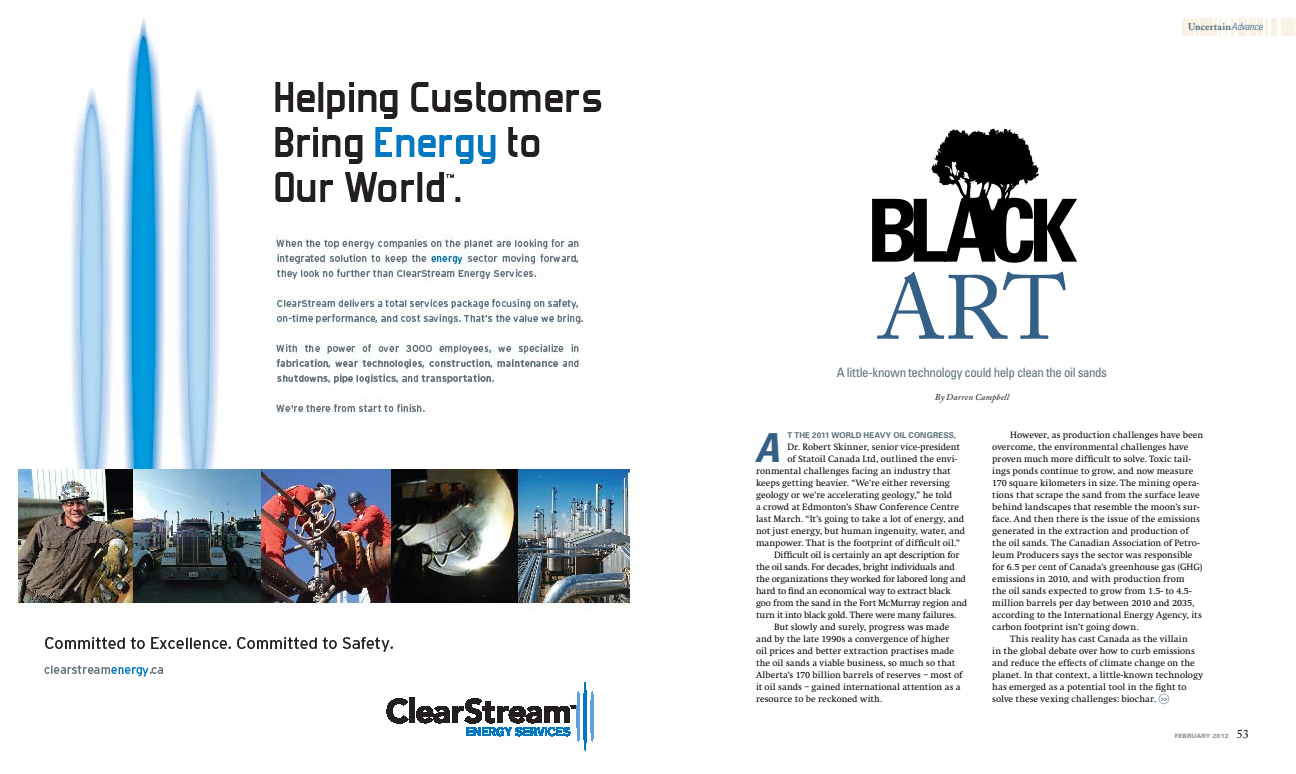
<style>
.page{position:relative;width:1296px;height:774px;background:#fff}
.page>*{position:absolute;margin:0;border:0;box-sizing:border-box;transform-origin:0 0}
.t1{font:90px "Adobe Caslon";color:#346087}
.t2{font:700 condensed 87px "Univers";letter-spacing:-.09em;color:#000}
.t3{font:italic 700 condensed 40px "Univers";color:#346087}
.t4{font:condensed 13px "Univers";letter-spacing:-.03em;color:#5b6f7b}
.t5{font:12px "Adobe Caslon";color:#000}
.t6{font:700 10px "Adobe Caslon";letter-spacing:.01em;color:#5b6f7b}
.t7{font:9.5px "Swift EF";color:#000}
.t8{font:9.5px "Swift EF";letter-spacing:-.02em;color:#000}
.t9{font:italic 600 9px "Adobe Caslon";letter-spacing:.01em;color:#414142}
.t10{font:700 8px "Univers";letter-spacing:.015em;color:#5b6f7b}
.t11{font:700 condensed 6.5px "Univers";color:#5b6f7b}
.t12{font:900 6px "Univers";letter-spacing:.01em;color:#939598}
.s1{font-family:"Univers";font-weight:300;font-style:italic;font-stretch:condensed;color:#346087}
</style>
<div class="page">
<div style="left:1182px;top:18px;width:8px;height:18px;background:#f8f2e4"></div>
<svg style="left:1191px;top:18px;width:2px;height:18px"></svg>
<hr style="left:1195px;top:18px;width:4px;height:18px;background:#f8f2e4">
<div style="left:1200px;top:18px;width:12px;height:18px;background:#f8f2e4"></div>
<hr style="left:1214px;top:18px;width:3px;height:18px;background:#f8f2e4">
<svg style="left:1220px;top:18px;width:6px;height:18px"></svg>
<svg style="left:1232px;top:18px;width:2px;height:18px"></svg>
<div style="left:1238px;top:18px;width:9px;height:18px;background:#f8f2e4"></div>
<div style="left:1249px;top:18px;width:6px;height:18px;background:#f8f2e4"></div>
<hr style="left:1257px;top:18px;width:3px;height:18px;background:#f8f2e4">
<svg style="left:1261px;top:18px;width:6px;height:18px"></svg>
<div style="left:1271px;top:18px;width:6px;height:18px;background:#f8f2e4"></div>
<div style="left:1281px;top:18px;width:13px;height:18px;background:#f8f2e4"></div>
<svg style="left:1295px;top:18px;width:1px;height:18px"></svg>
<img style="left:15px;top:18px;width:618px;height:733px">
<svg style="left:931px;top:129px;width:108px;height:132px"></svg>
<div style="left:1159px;top:694px;width:10px;height:10px;border:1px solid #a2b0ba;border-radius:50%"></div>
<h2 class="t2" style="left:866px;top:177px;width:213px">BLACK</h2>
<h1 class="t1" style="left:877px;top:255px;width:191px">ART</h1>
<h3 class="t4" style="left:837px;top:364px;width:272px">A little-known technology could help clean the oil sands</h3>
<p class="t9" style="left:935px;top:392px;width:76px">By Darren Campbell</p>
<p class="t6" style="left:1188px;top:21px;width:76px">Uncertain<span class="s1">Advance</span></p>
<p class="t10" style="left:788px;top:430px;width:170px">T THE 2011 WORLD HEAVY OIL CONGRESS,</p>
<p class="t7" style="left:788px;top:442px;width:174px">Dr. Robert Skinner, senior vice-president</p>
<p class="t7" style="left:788px;top:454px;width:171px">of Statoil Canada Ltd, outlined the envi-</p>
<p class="t7" style="left:756px;top:466px;width:196px">ronmental challenges facing an industry that</p>
<p class="t7" style="left:756px;top:478px;width:195px">keeps getting heavier. “We’re either reversing</p>
<p class="t7" style="left:756px;top:490px;width:198px">geology or we’re accelerating geology,” he told</p>
<p class="t7" style="left:756px;top:502px;width:205px">a crowd at Edmonton’s Shaw Conference Centre</p>
<p class="t7" style="left:756px;top:514px;width:210px">last March. “It’s going to take a lot of energy, and</p>
<p class="t7" style="left:756px;top:526px;width:211px">not just energy, but human ingenuity, water, and</p>
<p class="t7" style="left:756px;top:538px;width:205px">manpower. That is the footprint of difficult oil.”</p>
<p class="t7" style="left:774px;top:550px;width:187px">Difficult oil is certainly an apt description for</p>
<p class="t8" style="left:756px;top:562px;width:200px">the oil sands. For decades, bright individuals and</p>
<p class="t8" style="left:756px;top:574px;width:212px">the organizations they worked for labored long and</p>
<p class="t8" style="left:756px;top:586px;width:196px">hard to find an economical way to extract black</p>
<p class="t8" style="left:756px;top:598px;width:213px">goo from the sand in the Fort McMurray region and</p>
<p class="t7" style="left:756px;top:610px;width:202px">turn it into black gold. There were many failures.</p>
<p class="t7" style="left:774px;top:622px;width:177px">But slowly and surely, progress was made</p>
<p class="t7" style="left:756px;top:634px;width:195px">and by the late 1990s a convergence of higher</p>
<p class="t7" style="left:756px;top:646px;width:200px">oil prices and better extraction practises made</p>
<p class="t7" style="left:756px;top:658px;width:201px">the oil sands a viable business, so much so that</p>
<p class="t7" style="left:756px;top:670px;width:208px">Alberta’s 170 billion barrels of reserves – most of</p>
<p class="t7" style="left:756px;top:682px;width:206px">it oil sands – gained international attention as a</p>
<p class="t7" style="left:756px;top:694px;width:128px">resource to be reckoned with.</p>
<h3 class="t3" style="left:755px;top:423px;width:26px">A</h3>
<p class="t7" style="left:1010px;top:430px;width:194px">However, as production challenges have been</p>
<p class="t7" style="left:992px;top:442px;width:198px">overcome, the environmental challenges have</p>
<p class="t7" style="left:992px;top:454px;width:200px">proven much more difficult to solve. Toxic tail-</p>
<p class="t7" style="left:992px;top:466px;width:203px">ings ponds continue to grow, and now measure</p>
<p class="t7" style="left:992px;top:478px;width:208px">170 square kilometers in size. The mining opera-</p>
<p class="t7" style="left:992px;top:490px;width:209px">tions that scrape the sand from the surface leave</p>
<p class="t7" style="left:992px;top:502px;width:209px">behind landscapes that resemble the moon’s sur-</p>
<p class="t7" style="left:992px;top:514px;width:209px">face. And then there is the issue of the emissions</p>
<p class="t7" style="left:992px;top:526px;width:198px">generated in the extraction and production of</p>
<p class="t7" style="left:992px;top:538px;width:209px">the oil sands. The Canadian Association of Petro-</p>
<p class="t7" style="left:992px;top:550px;width:202px">leum Producers says the sector was responsible</p>
<p class="t7" style="left:992px;top:562px;width:211px">for 6.5 per cent of Canada’s greenhouse gas (GHG)</p>
<p class="t7" style="left:992px;top:574px;width:194px">emissions in 2010, and with production from</p>
<p class="t7" style="left:992px;top:586px;width:201px">the oil sands expected to grow from 1.5- to 4.5-</p>
<p class="t7" style="left:992px;top:598px;width:204px">million barrels per day between 2010 and 2035,</p>
<p class="t7" style="left:992px;top:610px;width:211px">according to the International Energy Agency, its</p>
<p class="t7" style="left:992px;top:622px;width:148px">carbon footprint isn’t going down.</p>
<p class="t7" style="left:1010px;top:634px;width:179px">This reality has cast Canada as the villain</p>
<p class="t7" style="left:992px;top:646px;width:204px">in the global debate over how to curb emissions</p>
<p class="t7" style="left:992px;top:658px;width:204px">and reduce the effects of climate change on the</p>
<p class="t7" style="left:992px;top:670px;width:212px">planet. In that context, a little-known technology</p>
<p class="t7" style="left:992px;top:682px;width:196px">has emerged as a potential tool in the fight to</p>
<p class="t7" style="left:992px;top:694px;width:165px">solve these vexing challenges: biochar.</p>
<p class="t11" style="left:1161px;top:694px;width:8px">&gt;&gt;</p>
<p class="t12" style="left:1175px;top:732px;width:55px">FEBRUARY 2012</p>
<p class="t5" style="left:1237px;top:727px;width:13px">53</p>
</div>
